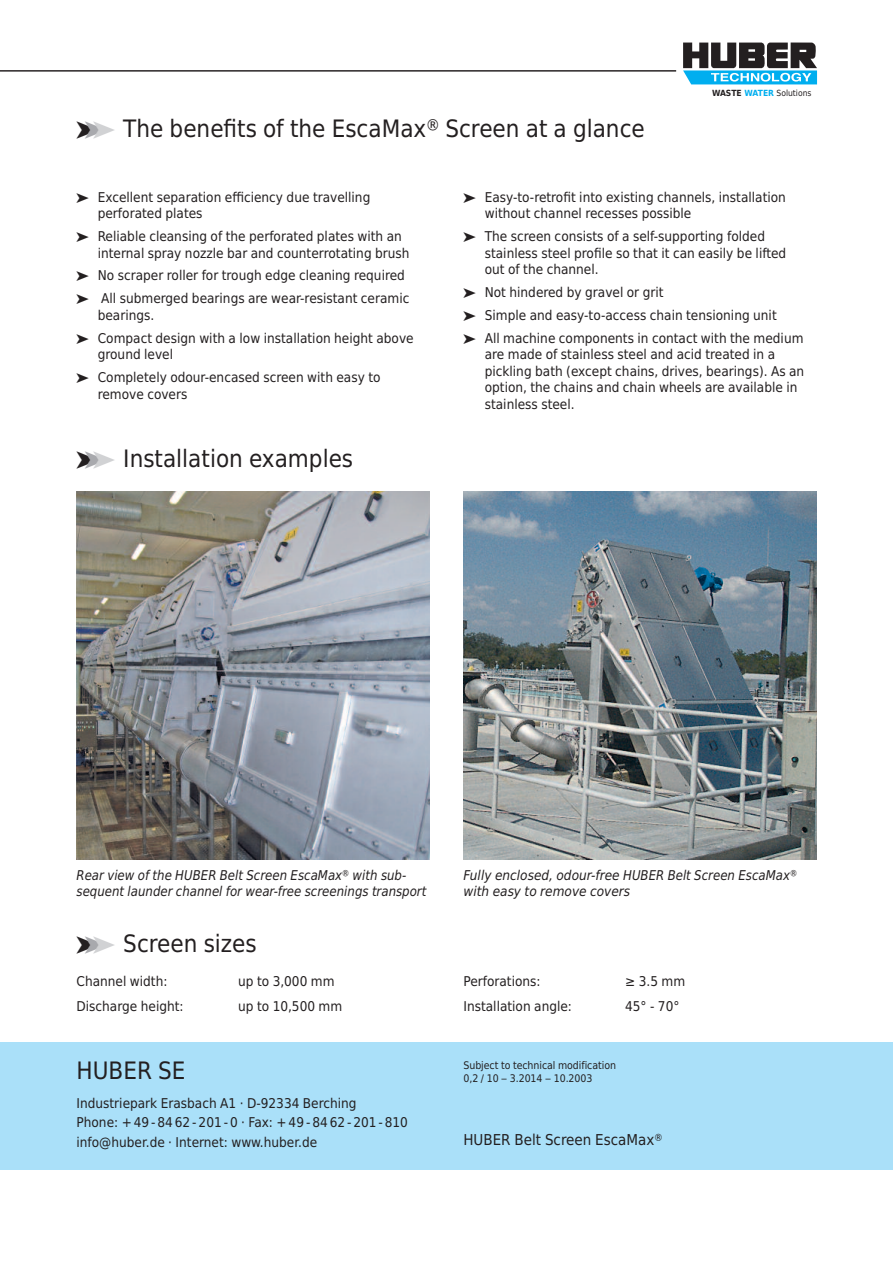
<style>
.page{position:relative;width:893px;height:1263px;background:#fff}
.page>*{position:absolute;margin:0;border:0;box-sizing:border-box;transform-origin:0 0}
.t1{font:24px "Huber Tec";color:#231f20}
.t2{font:15px "Huber Tec";color:#231f20}
.t3{font:13.5px/16.5px "Huber Tec";color:#231f20}
.t4{font:italic 13.5px/16.5px "Huber Tec";color:#231f20}
.t5{font:10.5px/13.5px "Huber Tec";letter-spacing:-.005em;color:#231f20}
.t6{font:8.55px "Huber Tec";color:#231f20}
.s1{color:#a8a9ad}
.s2{color:#d1d2d4}
.s3{font-weight:700}
.s4{font-weight:700;color:#00aeef}
</style>
<div class="page">
<svg style="left:683px;top:43px;width:134px;height:41px"></svg>
<hr style="left:0;top:71px;width:676px;height:1px;background:#231f20">
<div style="left:0;top:1042px;width:893px;height:127px;background:#aae0f9"></div>
<img style="left:77px;top:491px;width:352px;height:368px">
<img style="left:463px;top:491px;width:353px;height:368px">
<h1 class="t1" style="left:77px;top:115px;width:570px">➤<span class="s1">➤</span><span class="s2">➤</span> The benefits of the EscaMax® Screen at a glance</h1>
<p class="t6" style="left:712px;top:86px;width:101px"><span class="s3">WASTE</span> <span class="s4">WATER</span> Solutions</p>
<p class="t3" style="left:98px;top:189px;width:274px;text-indent:-21px">➤ Excellent separation efficiency due travelling perforated plates</p>
<p class="t3" style="left:98px;top:228px;width:313px;text-indent:-21px">➤ Reliable cleansing of the perforated plates with an internal spray nozzle bar and counterrotating brush</p>
<p class="t3" style="left:77px;top:264px;width:334px;line-height:23px">➤ No scraper roller for trough edge cleaning required ➤ All submerged bearings are wear-resistant ceramic</p>
<p class="t3" style="left:77px;top:304px;width:339px;line-height:23px;text-indent:21px">bearings.<br>➤ Compact design with a low installation height above</p>
<p class="t3" style="left:77px;top:343px;width:306px;line-height:23px;text-indent:21px">ground level<br>➤ Completely odour-encased screen with easy to</p>
<p class="t3" style="left:98px;top:386px;width:91px">remove covers</p>
<h1 class="t1" style="left:77px;top:444px;width:278px">➤<span class="s1">➤</span><span class="s2">➤</span> Installation examples</h1>
<p class="t3" style="left:485px;top:189px;width:303px;text-indent:-21px">➤ Easy-to-retrofit into existing channels, installation without channel recesses possible</p>
<p class="t3" style="left:485px;top:228px;width:303px;text-indent:-21px">➤ The screen consists of a self-supporting folded stainless steel profile so that it can easily be lifted out of the channel.</p>
<p class="t3" style="left:463px;top:281px;width:341px;line-height:23px">➤ Not hindered by gravel or grit<br>➤ Simple and easy-to-access chain tensioning unit<br>➤ All machine components in contact with the medium</p>
<p class="t3" style="left:485px;top:346px;width:321px">are made of stainless steel and acid treated in a pickling bath (except chains, drives, bearings). As an option, the chains and chain wheels are available in stainless steel.</p>
<p class="t4" style="left:77px;top:867px;width:351px">Rear view of the HUBER Belt Screen EscaMax® with sub&shy;sequent launder channel for wear-free screenings transport</p>
<p class="t4" style="left:463px;top:867px;width:335px">Fully enclosed, odour-free HUBER Belt Screen EscaMax® with easy to remove covers</p>
<h1 class="t1" style="left:77px;top:929px;width:182px">➤<span class="s1">➤</span><span class="s2">➤</span> Screen sizes</h1>
<p class="t3" style="left:77px;top:973px;width:92px">Channel width:</p>
<p class="t3" style="left:238px;top:973px;width:98px">up to 3,000 mm</p>
<p class="t3" style="left:77px;top:998px;width:109px">Discharge height:</p>
<p class="t3" style="left:238px;top:998px;width:106px">up to 10,500 mm</p>
<h1 class="t1" style="left:77px;top:1057px;width:111px">HUBER SE</h1>
<p class="t3" style="left:77px;top:1093px;width:333px;line-height:19.5px">Industriepark Erasbach A1 · D-92334 Berching<br>Phone: +49-8462-201-0 · Fax: +49-8462-201-810 info@huber.de · Internet: www.huber.de</p>
<p class="t3" style="left:463px;top:973px;width:79px">Perforations:</p>
<p class="t3" style="left:625px;top:973px;width:62px">≥ 3.5 mm</p>
<p class="t3" style="left:463px;top:998px;width:110px">Installation angle:</p>
<p class="t3" style="left:625px;top:998px;width:56px">45° - 70°</p>
<p class="t5" style="left:463px;top:1058px;width:154px">Subject to technical modification<br>0,2 / 10 – 3.2014 – 10.2003</p>
<p class="t2" style="left:463px;top:1131px;width:200px">HUBER Belt Screen EscaMax®</p>
</div>
